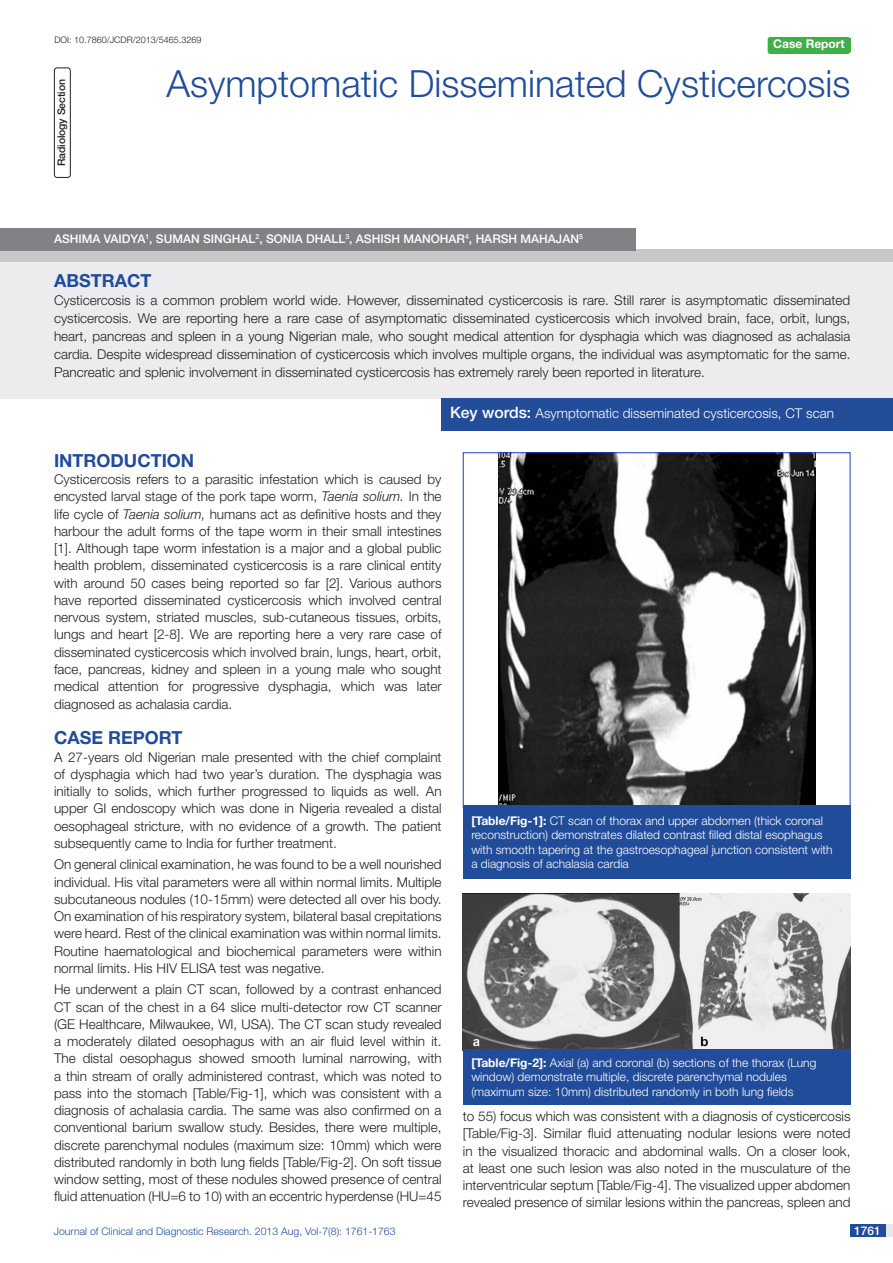
<style>
.page{position:relative;width:893px;height:1263px;background:#fff}
.page>*{position:absolute;margin:0;border:0;box-sizing:border-box;transform-origin:0 0}
.t1{font:300 37.5px "Helvetica Neue";color:#214c99}
.Level_1{font:700 18px "Helvetica Neue";color:#214c99}
.Abstract_head{font:700 18px "Helvetica Neue";color:#214c99}
.Body_text{font:300 13.5px/17.2px "Helvetica Neue";color:#231f20;text-align:justify}
.Abstract_text{font:300 13.5px/18px "Helvetica Neue";color:#231f20;text-align:justify}
.t2{font:300 13.5px "Helvetica Neue";color:#fff}
.Table_text{font:300 12px/14.4px "Helvetica Neue";color:#fff}
.Author{font:500 12px "Helvetica Neue";color:#fff}
.t3{font:700 12px "Helvetica Neue";color:#fff}
.t4{font:300 10.5px "Helvetica Neue";color:#214c99}
.t5{font:500 10.5px "Helvetica Neue";letter-spacing:-.01em;color:#231f20}
.DOI{font:300 9px "Helvetica Neue";color:#231f20}
.s1{color:#244d99}
.s2{font-weight:500;font-size:15.75px}
.s3{font-style:italic}
.s4{font-weight:700}
</style>
<div class="page">
<div style="left:850px;top:1224px;width:43px;height:13px;background:#e6e7e9"></div>
<div style="left:850px;top:1224px;width:35px;height:13px;background:#214c99"></div>
<div style="left:768px;top:37px;width:82px;height:17px;background:#40ae49;border-radius:3px"></div>
<div style="left:767px;top:39px;width:83px;height:13px;background:#40ae49"></div>
<div style="left:0;top:261px;width:893px;height:137px;background:#ececee"></div>
<div style="left:0;top:250px;width:893px;height:12px;background:#c7c8ca"></div>
<div style="left:442px;top:398px;width:451px;height:33px;background:#244d99"></div>
<div style="left:54px;top:68px;width:17px;height:110px;border:1px solid #231f20;border-radius:3px"></div>
<div style="left:0;top:228px;width:636px;height:23px;background:#808285"></div>
<img style="left:498px;top:454px;width:318px;height:351px">
<img style="left:463px;top:893px;width:387px;height:156px">
<div style="left:463px;top:805px;width:387px;height:73px;background:#214c99"></div>
<div style="left:463px;top:1049px;width:387px;height:55px;background:#214c99"></div>
<p class="DOI" style="left:54px;top:35px;width:148px">DOI: 10.7860/JCDR/2013/5465.3269</p>
<p class="t1" style="left:166px;top:61px;width:686px">Asymptomatic Disseminated Cysticercosis</p>
<p class="t3" style="left:773px;top:37px;width:73px">CASE REPORT</p>
<p class="t5" style="left:55px;top:166px;width:88px;rotate:-90deg">RADIOLOGY SECTION</p>
<p class="Author" style="left:54px;top:232px;width:431px">ASHIMA VAIDYA<sup>1</sup>, SUMAN SINGHAL<sup>2</sup>, SONIA DHALL<sup>3</sup>, ASHISH MANOHAR<sup>4</sup>, HARS</p>
<p class="Author" style="left:509px;top:232px;width:76px">H MAHAJAN<sup>5</sup></p>
<p class="Abstract_head" style="left:54px;top:269px;width:98px">ABST<span class="s1">RAC</span>T</p>
<p class="Abstract_text" style="left:54px;top:290px;width:798px">Cysticercosis is a common problem world wide. However, disseminated cysticercosis is rare. Still rarer is asymptomatic disseminated cysticercosis. We are reporting here a rare case of asymptomatic disseminated cysticercosis which involved brain, face, orbit, lungs, heart, pancreas and spleen in a young Nigerian male, who sought medical attention for dysphagia which was diagnosed as achalasia cardia. Despite widespread dissemination of cysticercosis which involves multiple organs, the individual was asymptomatic for the same.<br>Pancreatic and splenic involvement in disseminated cysticercosis has extremely rarely been reported in literature.</p>
<p class="t2" style="left:450px;top:405px;width:385px"><span class="s2">KEY WORDS:</span> Asymptomatic disseminated cysticercosis, CT scan</p>
<p class="Level_1" style="left:54px;top:449px;width:142px">INTRODUCTION</p>
<p class="Body_text" style="left:54px;top:470px;width:389px">Cysticercosis refers to a parasitic infestation which is caused by encysted larval stage of the pork tape worm, <span class="s3">Taenia solium.</span> In the life cycle of <span class="s3">Taenia solium,</span> humans act as definitive hosts and they harbour the adult forms of the tape worm in their small intestines [1]. Although tape worm infestation is a major and a global public health problem, disseminated cysticercosis is a rare clinical entity with around 50 cases being reported so far [2]. Various authors have reported disseminated cysticercosis which involved central nervous system, striated muscles, sub-cutaneous tissues, orbits, lungs and heart [2-8]. We are reporting here a very rare case of disseminated cysticercosis which involved brain, lungs, heart, orbit, face, pancreas, kidney and spleen in a young male who sought medical attention for progressive dysphagia, which was later diagnosed as achalasia cardia.</p>
<p class="Level_1" style="left:54px;top:727px;width:130px">CASE REPORT</p>
<p class="Body_text" style="left:54px;top:748px;width:389px">A 27-years old Nigerian male presented with the chief complaint of dysphagia which had two year’s duration. The dysphagia was initially to solids, which further progressed to liquids as well. An upper GI endoscopy which was done in Nigeria revealed a distal oesophageal stricture, with no evidence of a growth. The patient subsequently came to India for further treatment.</p>
<p class="Body_text" style="left:54px;top:855px;width:389px">On general clinical examination, he was found to be a well nourished individual. His vital parameters were all within normal limits. Multiple subcutaneous nodules (10-15mm) were detected all over his body.<br>On examination of his respiratory system, bilateral basal crepitations were heard. Rest of the clinical examination was within normal limits.<br>Routine haematological and biochemical parameters were within normal limits. His HIV ELISA test was negative.</p>
<p class="Body_text" style="left:54px;top:980px;width:389px">He underwent a plain CT scan, followed by a contrast enhanced CT scan of the chest in a 64 slice multi-detector row CT scanner (GE Healthcare, Milwaukee, WI, USA). The CT scan study revealed a moderately dilated oesophagus with an air fluid level within it.<br>The distal oesophagus showed smooth luminal narrowing, with a thin stream of orally administered contrast, which was noted to pass into the stomach [Table/Fig-1], which was consistent with a diagnosis of achalasia cardia. The same was also confirmed on a conventional barium swallow study. Besides, there were multiple, discrete parenchymal nodules (maximum size: 10mm) which were distributed randomly in both lung fields [Table/Fig-2]. On soft tissue window setting, most of these nodules showed presence of central fluid attenuation (HU=6 to 10) with an eccentric hyperdense (HU=45</p>
<p class="Table_text" style="left:471px;top:813px;width:363px"><span class="s4">[TABLE/FIG-1]:</span> CT scan of thorax and upper abdomen (thick coronal reconstruction) demonstrates dilated contrast filled distal esophagus with smooth tapering at the gastroesophageal junction consistent with a diagnosis of achalasia cardia</p>
<p class="Table_text" style="left:471px;top:1055px;width:346px"><span class="s4">[TABLE/FIG-2]:</span> Axial (a) and coronal (b) sections of the thorax (Lung window) demonstrate multiple, discrete parenchymal nodules (maximum size: 10mm) distributed randomly in both lung fields</p>
<p class="Body_text" style="left:463px;top:1107px;width:389px">to 55) focus which was consistent with a diagnosis of cysticercosis [Table/Fig-3]. Similar fluid attenuating nodular lesions were noted in the visualized thoracic and abdominal walls. On a closer look, at least one such lesion was also noted in the musculature of the interventricular septum [Table/Fig-4]. The visualized upper abdomen revealed presence of similar lesions within the pancreas, spleen and</p>
<p class="t4" style="left:54px;top:1225px;width:343px">Journal of Clinical and Diagnostic Research. 2013 Aug, Vol-7(8): 1761-1763</p>
<p class="Author" style="left:854px;top:1223px;width:28px">1761</p>
</div>
